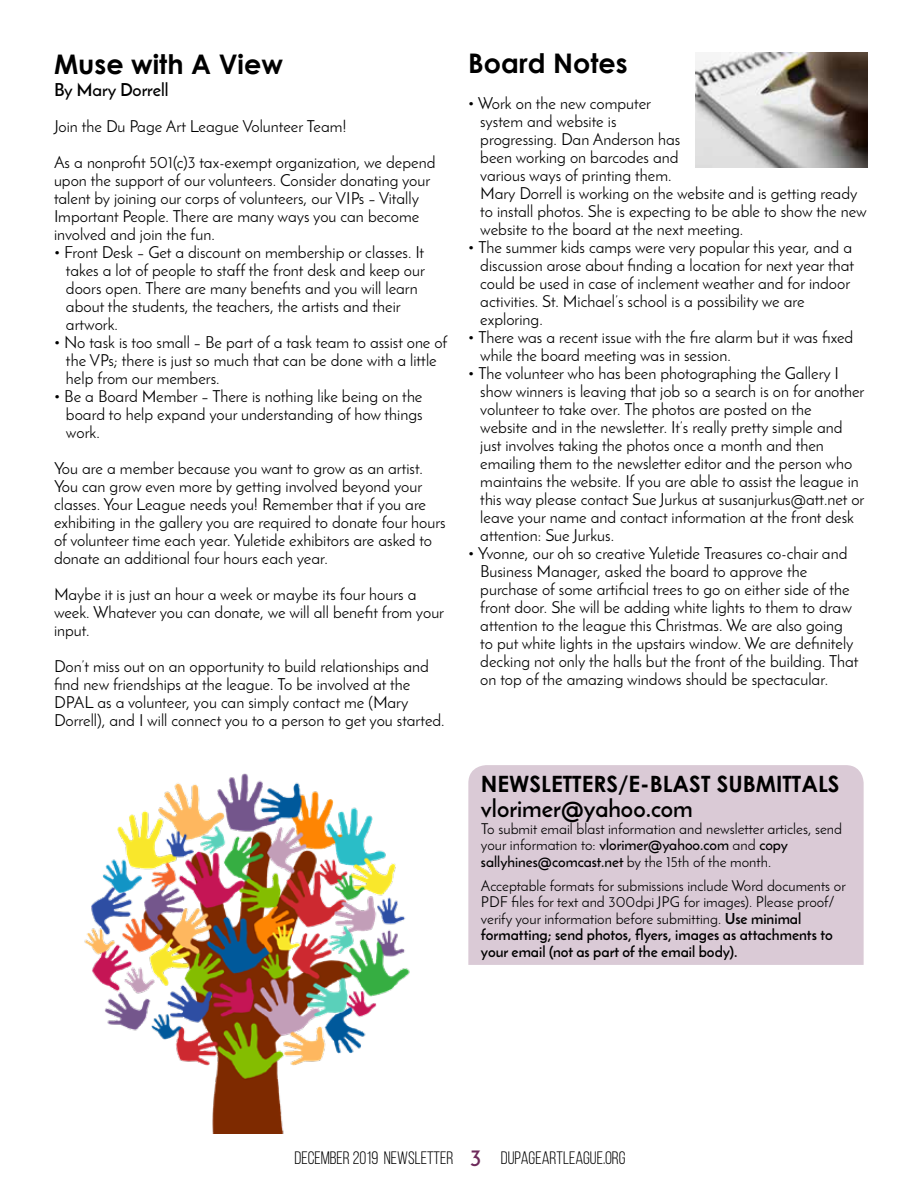
<style>
.page{position:relative;width:918px;height:1188px;background:#fff}
.page>*{position:absolute;margin:0;border:0;box-sizing:border-box;transform-origin:0 0}
.t1{font:700 27px "Century Gothic";color:#000}
.t2{font:700 24px "Josefin Sans";color:#000}
.t3{font:700 22.5px "Century Gothic";color:#000}
.t4{font:18px "Bebas Neue";color:#000}
.t5{font:600 18px "Josefin Sans";color:#000}
.t6{font:16.5px/18px "Josefin Sans";color:#000}
.t7{font:15px/16.5px "Josefin Sans";color:#000}
.s1{font-weight:600}
.s2{font-weight:700}
.s3{font-family:"Josefin Sans";font-weight:600;font-size:24px;color:#6d2a5b}
</style>
<div class="page">
<img style="left:695px;top:53px;width:173px;height:114px">
<div style="left:468px;top:765px;width:396px;height:200px;background:#dacad6"></div>
<img style="left:84px;top:773px;width:326px;height:361px">
<h1 class="t1" style="left:54px;top:47px;width:230px">Muse with A View</h1>
<p class="t5" style="left:54px;top:78px;width:116px">By Mary Dorrell</p>
<p class="t6" style="left:54px;top:108px;width:383px;line-height:36px">Join the Du Page Art League Volunteer Team!<br>As a nonprofit 501(c)3 tax-exempt organization, we depend</p>
<p class="t6" style="left:54px;top:171px;width:378px">upon the support of our volunteers. Consider donating your talent by joining our corps of volunteers, our VIPs – Vitally Important People. There are many ways you can become involved and join the fun.</p>
<p class="t6" style="left:66px;top:243px;width:360px;text-indent:-12px">• Front Desk – Get a discount on membership or classes. It takes a lot of people to staff the front desk and keep our doors open. There are many benefits and you will learn about the students, the teachers, the artists and their artwork.</p>
<p class="t6" style="left:66px;top:333px;width:383px;text-indent:-12px">• No task is too small – Be part of a task team to assist one of the VPs; there is just so much that can be done with a little help from our members.</p>
<p class="t6" style="left:66px;top:387px;width:358px;text-align:justify;text-indent:-12px">• Be a Board Member – There is nothing like being on the board to help expand your understanding of how things work.</p>
<p class="t6" style="left:54px;top:459px;width:393px">You are a member because you want to grow as an artist.<br>You can grow even more by getting involved beyond your classes. Your League needs you! Remember that if you are exhibiting in the gallery you are required to donate four hours of volunteer time each year. Yuletide exhibitors are asked to donate an additional four hours each year.</p>
<p class="t6" style="left:54px;top:585px;width:392px">Maybe it is just an hour a week or maybe its four hours a week. Whatever you can donate, we will all benefit from your input.</p>
<p class="t6" style="left:54px;top:657px;width:392px">Don’t miss out on an opportunity to build relationships and find new friendships at the league. To be involved at the DPAL as a volunteer, you can simply contact me (Mary Dorrell), and I will connect you to a person to get you started.</p>
<h1 class="t1" style="left:468px;top:46px;width:161px">Board Notes</h1>
<p class="t6" style="left:480px;top:94px;width:388px;text-indent:-12px">• Work on the new computer<br>system and website is<br>progressing. Dan Anderson has<br>been working on barcodes and<br>various ways of printing them.<br>Mary Dorrell is working on the website and is getting ready to install photos. She is expecting to be able to show the new website to the board at the next meeting.</p>
<p class="t6" style="left:480px;top:238px;width:375px;text-indent:-12px">• The summer kids camps were very popular this year, and a discussion arose about finding a location for next year that could be used in case of inclement weather and for indoor activities. St. Michael’s school is a possibility we are exploring.</p>
<p class="t6" style="left:480px;top:328px;width:375px;text-indent:-12px">• There was a recent issue with the fire alarm but it was fixed while the board meeting was in session.</p>
<p class="t6" style="left:480px;top:364px;width:386px;text-indent:-12px">• The volunteer who has been photographing the Gallery I show winners is leaving that job so a search is on for another volunteer to take over. The photos are posted on the<br>website and in the newsletter. It’s really pretty simple and just involves taking the photos once a month and then emailing them to the newsletter editor and the person who maintains the website. If you are able to assist the league in this way please contact Sue Jurkus at susanjurkus@att.net or leave your name and contact information at the front desk attention: Sue Jurkus.</p>
<p class="t6" style="left:480px;top:544px;width:380px;text-indent:-12px">• Yvonne, our oh so creative Yuletide Treasures co-chair and Business Manager, asked the board to approve the purchase of some artificial trees to go on either side of the front door. She will be adding white lights to them to draw attention to the league this Christmas. We are also going to put white lights in the upstairs window. We are definitely decking not only the halls but the front of the building. That on top of the amazing windows should be spectacular.</p>
<h3 class="t3" style="left:481px;top:769px;width:360px">NEWSLETTERS/E-BLAST SUBMITTALS</h3>
<h2 class="t2" style="left:481px;top:794px;width:213px">vlorimer@yahoo.com</h2>
<p class="t7" style="left:481px;top:820px;width:363px">To submit email blast information and newsletter articles, send your information to: <span class="s1">vlorimer@yahoo.com</span> and <span class="s1">copy sallyhines@comcast.net</span> by the 15th of the month.</p>
<p class="t7" style="left:481px;top:877px;width:366px">Acceptable formats for submissions include Word documents or PDF files for text and 300dpi JPG for images). Please proof/ verify your information before submitting. <span class="s2">Use minimal formatting; send photos, flyers, images as attachments to your email (not as part of the email body).</span></p>
<p class="t4" style="left:294px;top:1148px;width:333px">DECEMBER 2019 NEWSLETTER <span class="s3">3</span> DUPAGEARTLEAGUE.ORG</p>
</div>
